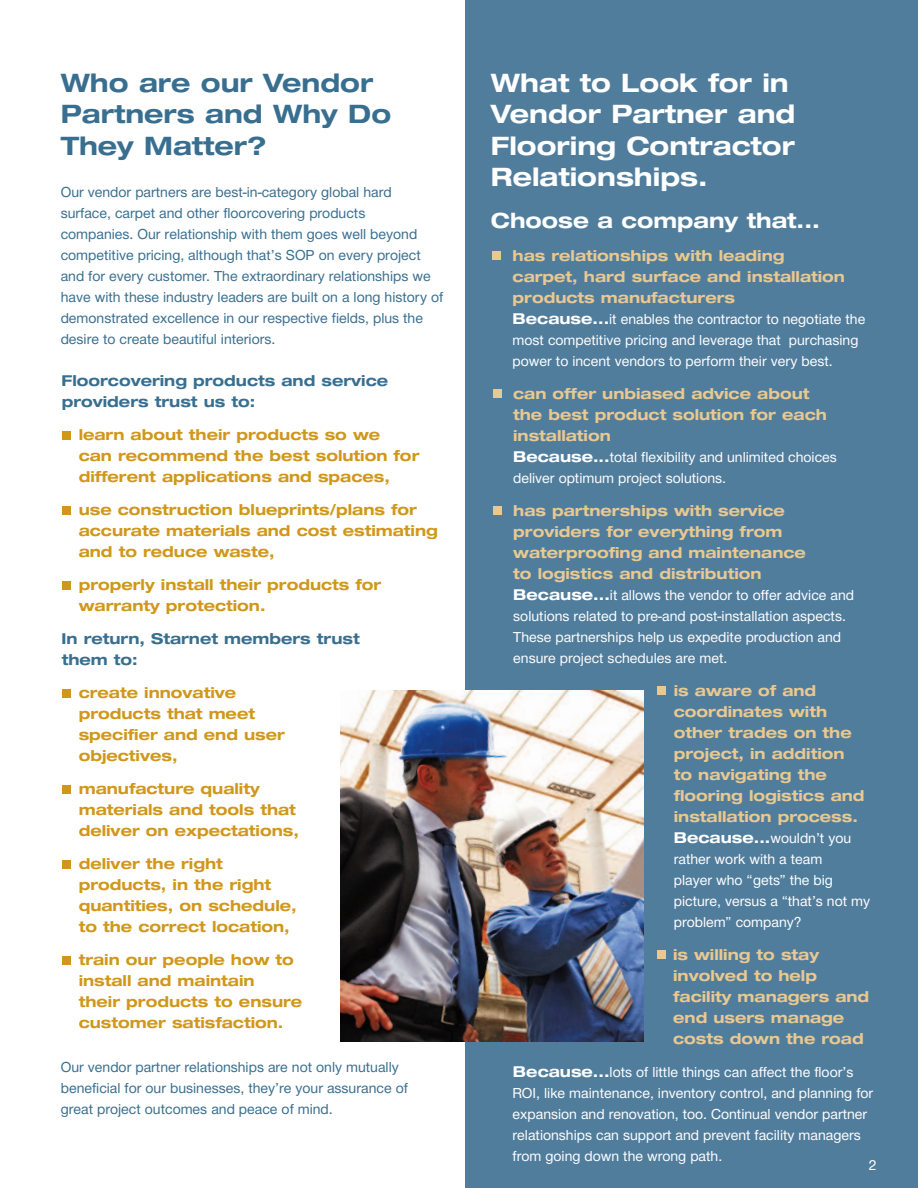
<style>
.page{position:relative;width:918px;height:1188px;background:#fff}
.page>*{position:absolute;margin:0;border:0;box-sizing:border-box;transform-origin:0 0}
.t1{font:700 expanded 25.5px/31.5px "Helvetica Neue";color:#fff}
.t2{font:700 expanded 25.5px/31.5px "Helvetica Neue";color:#386e8f}
.t3{font:700 expanded 21px "Helvetica Neue";color:#fff}
.t4{font:15px/21px "Helvetica Neue H55";color:#fff}
.t5{font:15px/21px "Helvetica Neue H55";color:#386e8f}
.t6{font:700 expanded 15px/21px "Helvetica Neue";color:#d0971a}
.t7{font:700 expanded 15px/21px "Helvetica Neue";color:#e9c990}
.t8{font:700 expanded 15px/21px "Helvetica Neue";color:#386e8f}
.s1{font-family:"Helvetica Neue";font-weight:700;font-stretch:expanded}
</style>
<div class="page">
<div style="left:466px;top:0;width:452px;height:1188px;background:#517d9d"></div>
<div style="left:62px;top:431px;width:9px;height:9px;background:#d0971a"></div>
<div style="left:62px;top:506px;width:9px;height:9px;background:#d0971a"></div>
<div style="left:62px;top:581px;width:9px;height:9px;background:#d0971a"></div>
<div style="left:62px;top:689px;width:9px;height:9px;background:#d0971a"></div>
<div style="left:62px;top:785px;width:9px;height:9px;background:#d0971a"></div>
<div style="left:62px;top:860px;width:9px;height:9px;background:#d0971a"></div>
<div style="left:62px;top:956px;width:9px;height:9px;background:#d0971a"></div>
<div style="left:492px;top:252px;width:9px;height:8px;background:#e9c990"></div>
<div style="left:493px;top:390px;width:9px;height:8px;background:#e9c990"></div>
<div style="left:493px;top:507px;width:9px;height:8px;background:#e9c990"></div>
<div style="left:657px;top:687px;width:9px;height:8px;background:#e9c990"></div>
<div style="left:657px;top:951px;width:8px;height:8px;background:#e9c990"></div>
<img style="left:340px;top:691px;width:303px;height:351px">
<h1 class="t2" style="left:61px;top:69px;width:332px">Who are our Vendor<br>Partners and Why Do<br>They Matter?</h1>
<p class="t5" style="left:61px;top:182px;width:384px">Our vendor partners are best-in-category global hard surface, carpet and other floorcovering products<br>companies. Our relationship with them goes well beyond competitive pricing, although that’s SOP on every project and for every customer. The extraordinary relationships we have with these industry leaders are built on a long history of demonstrated excellence in our respective fields, plus the desire to create beautiful interiors.</p>
<p class="t8" style="left:62px;top:372px;width:328px">Floorcovering products and service providers trust us to:</p>
<p class="t6" style="left:79px;top:426px;width:342px">learn about their products so we<br>can recommend the best solution for different applications and spaces,</p>
<p class="t6" style="left:79px;top:501px;width:361px">use construction blueprints/plans for accurate materials and cost estimating and to reduce waste,</p>
<p class="t6" style="left:79px;top:576px;width:304px">properly install their products for warranty protection.</p>
<p class="t8" style="left:62px;top:630px;width:300px">In return, Starnet members trust them to:</p>
<p class="t6" style="left:79px;top:684px;width:208px">create innovative products that meet specifier and end user objectives,</p>
<p class="t6" style="left:79px;top:780px;width:222px">manufacture quality materials and tools that deliver on expectations,</p>
<p class="t6" style="left:79px;top:855px;width:219px">deliver the right products, in the right quantities, on schedule, to the correct location,</p>
<p class="t6" style="left:79px;top:951px;width:225px">train our people how to install and maintain<br>their products to ensure customer satisfaction.</p>
<p class="t5" style="left:61px;top:1058px;width:349px">Our vendor partner relationships are not only mutually beneficial for our businesses, they’re your assurance of great project outcomes and peace of mind.</p>
<h1 class="t1" style="left:491px;top:69px;width:306px">What to Look for in<br>Vendor Partner and<br>Flooring Contractor<br>Relationships.</h1>
<h2 class="t3" style="left:491px;top:213px;width:330px">Choose a company that...</h2>
<p class="t7" style="left:513px;top:247px;width:334px">has relationships with leading carpet, hard surface and installation products manufacturers</p>
<p class="t4" style="left:513px;top:310px;width:354px"><span class="s1">Because...</span>it enables the contractor to negotiate the most competitive pricing and leverage that purchasing power to incent vendors to perform their very best.</p>
<p class="t7" style="left:513px;top:385px;width:315px">can offer unbiased advice about the best product solution for each installation</p>
<p class="t4" style="left:513px;top:448px;width:325px"><span class="s1">Because...</span>total flexibility and unlimited choices deliver optimum project solutions.</p>
<p class="t7" style="left:513px;top:502px;width:294px">has partnerships with service providers for everything from waterproofing and maintenance to logistics and distribution</p>
<p class="t4" style="left:513px;top:586px;width:342px"><span class="s1">Because...</span>it allows the vendor to offer advice and solutions related to pre-and post-installation aspects.<br>These partnerships help us expedite production and ensure project schedules are met.</p>
<p class="t7" style="left:674px;top:682px;width:192px">is aware of and coordinates with other trades on the project, in addition to navigating the flooring logistics and installation process.</p>
<p class="t4" style="left:674px;top:829px;width:198px"><span class="s1">Because...</span>wouldn’t you rather work with a team<br>player who “gets” the big picture, versus a “that’s not my problem” company?</p>
<p class="t7" style="left:673px;top:946px;width:198px">is willing to stay involved to help facility managers and end users manage costs down the road</p>
<p class="t4" style="left:513px;top:1063px;width:362px"><span class="s1">Because...</span>lots of little things can affect the floor’s ROI, like maintenance, inventory control, and planning for expansion and renovation, too. Continual vendor partner relationships can support and prevent facility managers from going down the wrong path.</p>
<p class="t4" style="left:869px;top:1156px;width:9px">2</p>
</div>
